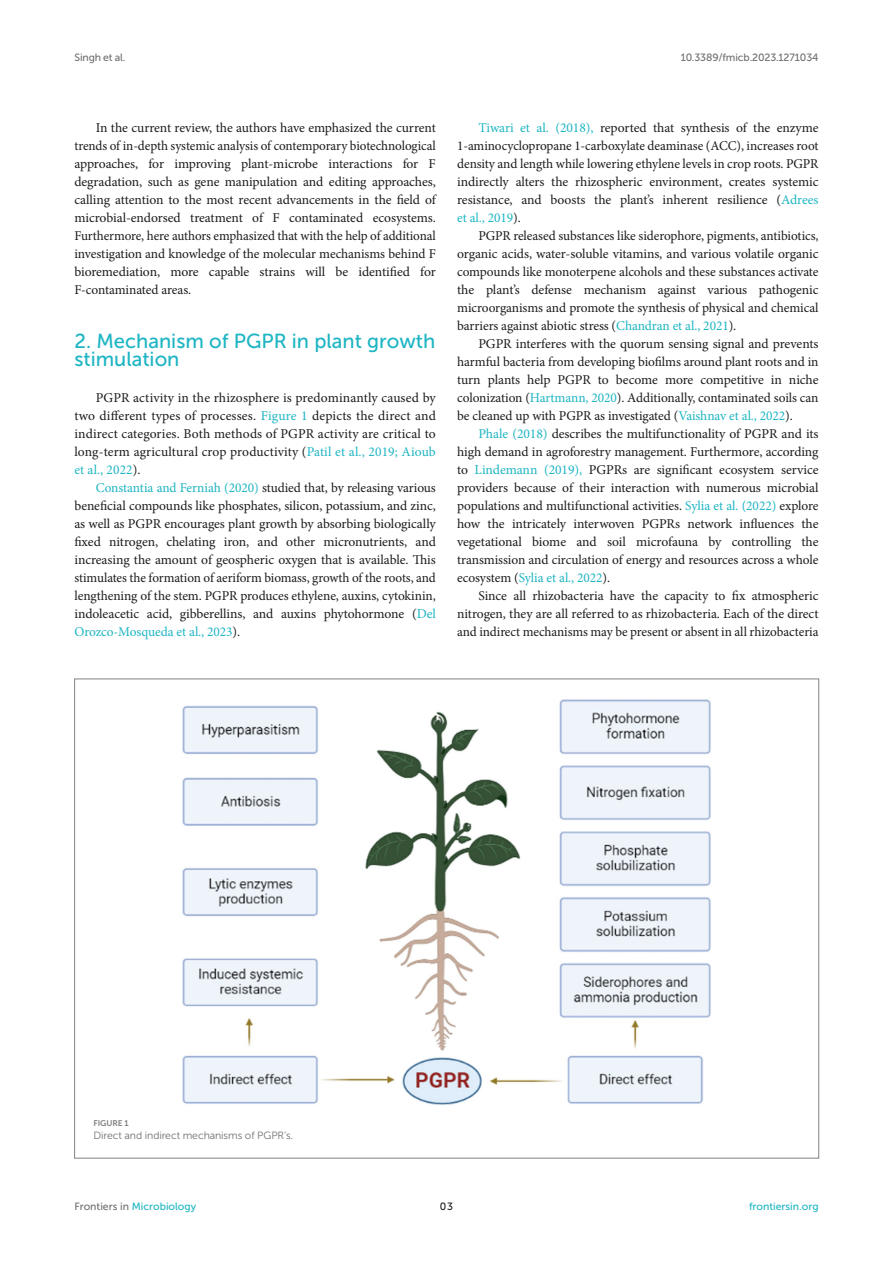
<style>
.page{position:relative;width:893px;height:1263px;background:#fff}
.page>*{position:absolute;margin:0;border:0;box-sizing:border-box;transform-origin:0 0}
.HEAD_1{font:20.25px/18px "Museo Sans 500";color:#1db5c3}
.TEXT{font:13.5px/18px "Minion Pro";letter-spacing:-.005em;color:#1b1c1b;text-align:justify}
.TEXT_FLUSH{font:13.5px/18px "Minion Pro";letter-spacing:.01em;color:#1b1c1b;text-align:justify}
.t1{font:10.5px "Museo Sans 500";color:#1db5c3}
.t2{font:10.5px "Museo Sans 500";letter-spacing:-.015em;color:#706f70}
.FIG_LEG{font:10.5px "Museo Sans 300";letter-spacing:-.01em;color:#706f70}
.t3{font:10.5px "Museo Sans 500";color:#1b1c1b}
.FIG_HD{font:8.25px "Museo Sans 700";letter-spacing:-.01em;color:#7e7f7f}
.s1{color:#1db5c3}
.s2{color:#706f70}
</style>
<div class="page">
<img style="left:182px;top:699px;width:529px;height:406px">
<p class="t2" style="left:74px;top:51px;width:53px">Singh et al.</p>
<p class="t2" style="left:681px;top:51px;width:139px">10.3389/fmicb.2023.1271034</p>
<p class="TEXT" style="left:74px;top:119px;width:363px;text-indent:21px">In the current review, the authors have emphasized the current trends of in-depth systemic analysis of contemporary biotechnological approaches, for improving plant-microbe interactions for F degradation, such as gene manipulation and editing approaches, calling attention to the most recent advancements in the field of microbial-endorsed treatment of F contaminated ecosystems.<br>Furthermore, here authors emphasized that with the help of additional investigation and knowledge of the molecular mechanisms behind F bioremediation, more capable strains will be identified for F-contaminated areas.</p>
<p class="HEAD_1" style="left:74px;top:332px;width:362px">2. Mechanism of PGPR in plant growth stimulation</p>
<p class="TEXT_FLUSH" style="left:74px;top:389px;width:363px;text-indent:21px">PGPR activity in the rhizosphere is predominantly caused by two different types of processes. <span class="s1">Figure 1</span> depicts the direct and indirect categories. Both methods of PGPR activity are critical to long-term agricultural crop productivity (<span class="s1">Patil et al., 2019; Aioub et al., 2022</span>).</p>
<p class="TEXT" style="left:74px;top:479px;width:363px;text-indent:21px"><span class="s1">Constantia and Ferniah (2020)</span> studied that, by releasing various beneficial compounds like phosphates, silicon, potassium, and zinc, as well as PGPR encourages plant growth by absorbing biologically fixed nitrogen, chelating iron, and other micronutrients, and increasing the amount of geospheric oxygen that is available. This stimulates the formation of aeriform biomass, growth of the roots, and lengthening of the stem. PGPR produces ethylene, auxins, cytokinin, indoleacetic acid, gibberellins, and auxins phytohormone (<span class="s1">Del Orozco-Mosqueda et al., 2023</span>).</p>
<p class="TEXT" style="left:457px;top:119px;width:363px;text-indent:21px"><span class="s1">Tiwari et al. (2018),</span> reported that synthesis of the enzyme 1-aminocyclopropane 1-carboxylate deaminase (ACC), increases root density and length while lowering ethylene levels in crop roots. PGPR indirectly alters the rhizospheric environment, creates systemic resistance, and boosts the plant’s inherent resilience (<span class="s1">Adrees et al., 2019</span>).</p>
<p class="TEXT" style="left:457px;top:227px;width:363px;text-indent:21px">PGPR released substances like siderophore, pigments, antibiotics, organic acids, water-soluble vitamins, and various volatile organic compounds like monoterpene alcohols and these substances activate the plant’s defense mechanism against various pathogenic microorganisms and promote the synthesis of physical and chemical barriers against abiotic stress (<span class="s1">Chandran et al., 2021</span>).</p>
<p class="TEXT" style="left:457px;top:335px;width:363px;text-indent:21px">PGPR interferes with the quorum sensing signal and prevents harmful bacteria from developing biofilms around plant roots and in turn plants help PGPR to become more competitive in niche colonization (<span class="s1">Hartmann, 2020</span>). Additionally, contaminated soils can be cleaned up with PGPR as investigated (<span class="s1">Vaishnav et al., 2022</span>).</p>
<p class="TEXT" style="left:457px;top:425px;width:363px;text-indent:21px"><span class="s1">Phale (2018)</span> describes the multifunctionality of PGPR and its high demand in agroforestry management. Furthermore, according to <span class="s1">Lindemann (2019),</span> PGPRs are significant ecosystem service providers because of their interaction with numerous microbial populations and multifunctional activities. <span class="s1">Sylia et al. (2022)</span> explore how the intricately interwoven PGPRs network influences the vegetational biome and soil microfauna by controlling the transmission and circulation of energy and resources across a whole ecosystem (<span class="s1">Sylia et al., 2022</span>).</p>
<p class="TEXT" style="left:457px;top:587px;width:363px;text-indent:21px">Since all rhizobacteria have the capacity to fix atmospheric nitrogen, they are all referred to as rhizobacteria. Each of the direct and indirect mechanisms may be present or absent in all rhizobacteria</p>
<p class="FIG_HD" style="left:94px;top:1118px;width:37px">FIGURE 1</p>
<p class="FIG_LEG" style="left:94px;top:1130px;width:201px">Direct and indirect mechanisms of PGPR’s.</p>
<p class="t1" style="left:74px;top:1200px;width:123px"><span class="s2">Frontiers in</span> Microbiology</p>
<p class="t3" style="left:440px;top:1200px;width:15px">03</p>
<p class="t1" style="left:749px;top:1200px;width:71px">frontiersin.org</p>
</div>
